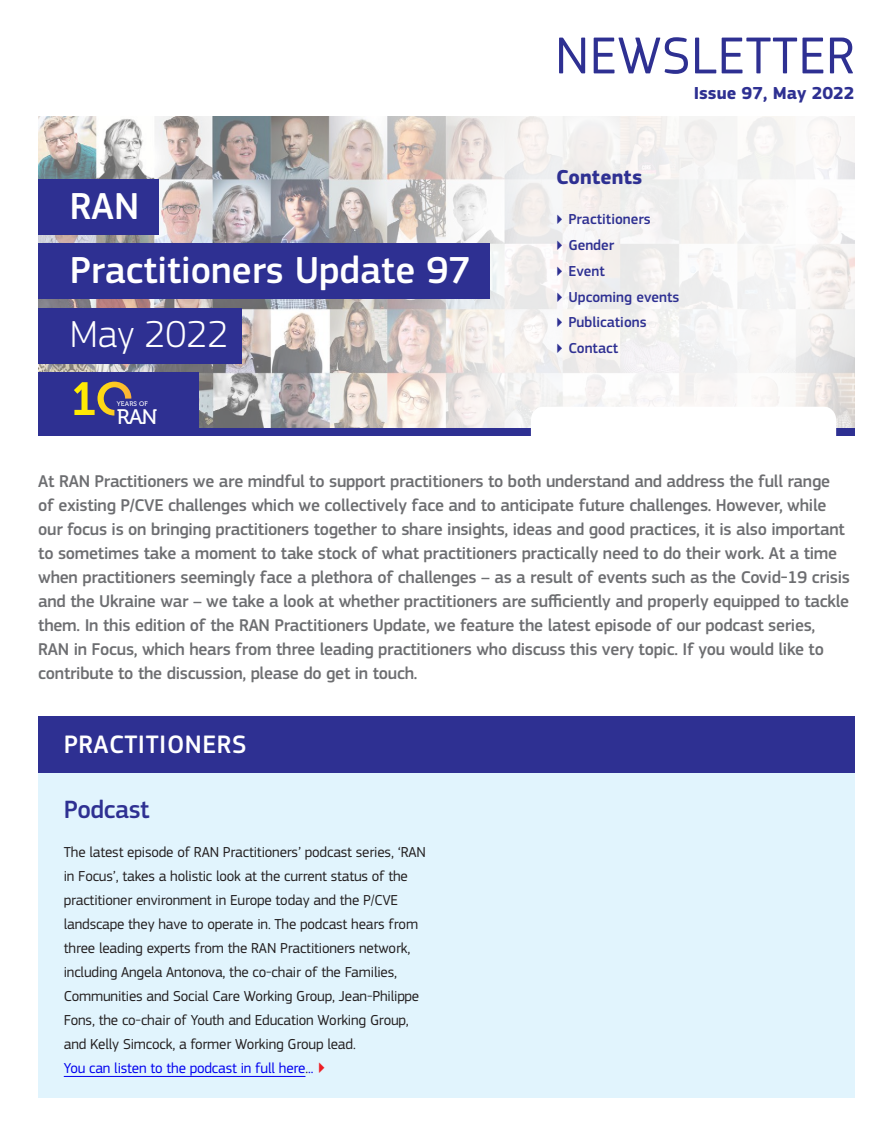
<style>
.page{position:relative;width:893px;height:1136px;background:#fff}
.page>*{position:absolute;margin:0;border:0;box-sizing:border-box;transform-origin:0 0}
.nwslttr_top{font:54px "EC Square Sans Pro";letter-spacing:.01em;color:#2e3092}
.t1{font:500 39px/64.1px "EC Square Sans Pro";color:#fff}
.Header_title_date{font:300 39px "EC Square Sans Pro";color:#fff}
.t2{font:500 26.25px "EC Square Sans Pro";letter-spacing:.02em;color:#fff}
.t3{font:500 25.95px "EC Square Sans Pro";letter-spacing:-.015em;color:#2e3092}
.toc_title{font:700 21px "EC Square Sans Pro";color:#2e3092}
.t4{font:21px "Museo 500";color:#fff}
.t5{font:700 18px "EC Square Sans Pro";color:#2e3092}
.intro_body{font:500 17.7px/24px "EC Square Sans Pro";letter-spacing:-.015em;color:#6d6e71}
.body{font:15px/24px "EC Square Sans Pro";letter-spacing:-.01em;color:#231f20}
.t6{font:500 15px "EC Square Sans Pro";color:#2e3092}
.t7{font:6.6px "Museo 500";letter-spacing:.02em;color:#fff}
.s1{color:#00e}
.s2{color:#ed1d24}
</style>
<div class="page">
<div style="left:38px;top:761px;width:817px;height:336px;background:#e1f4fd"></div>
<svg style="left:74px;top:116px;width:781px;height:312px"></svg>
<div style="left:38px;top:179px;width:120px;height:56px;background:#2e3092"></div>
<div style="left:38px;top:243px;width:452px;height:56px;background:#2e3092"></div>
<div style="left:38px;top:308px;width:203px;height:55px;background:#2e3092"></div>
<div style="left:38px;top:372px;width:160px;height:57px;background:#2e3092"></div>
<svg style="left:74px;top:381px;width:57px;height:34px"></svg>
<div style="left:38px;top:428px;width:817px;height:7px;background:#2e3092"></div>
<svg style="left:531px;top:406px;width:305px;height:29px"></svg>
<div style="left:38px;top:716px;width:817px;height:56px;background:#2e3092"></div>
<hr style="left:64px;top:1075px;width:241px;height:1px;background:#00e">
<svg style="left:558px;top:215px;width:4px;height:9px"></svg>
<svg style="left:558px;top:240px;width:4px;height:10px"></svg>
<svg style="left:558px;top:266px;width:4px;height:10px"></svg>
<svg style="left:558px;top:292px;width:4px;height:9px"></svg>
<svg style="left:558px;top:318px;width:4px;height:9px"></svg>
<svg style="left:558px;top:343px;width:4px;height:10px"></svg>
<h1 class="t1" style="left:70px;top:175px;width:403px">RAN<br>Practitioners Update 97</h1>
<p class="Header_title_date" style="left:70px;top:311px;width:160px">May 2022</p>
<p class="t7" style="left:117px;top:400px;width:33px">YEARS OF</p>
<p class="t4" style="left:117px;top:405px;width:42px">RAN</p>
<p class="nwslttr_top" style="left:555px;top:24px;width:301px">NEWSLETTER</p>
<p class="t5" style="left:694px;top:82px;width:163px">Issue 97, May 2022</p>
<h2 class="toc_title" style="left:556px;top:165px;width:88px">Contents</h2>
<p class="t6" style="left:568px;top:210px;width:84px">Practitioners</p>
<p class="t6" style="left:568px;top:236px;width:47px">Gender</p>
<p class="t6" style="left:568px;top:262px;width:38px">Event</p>
<p class="t6" style="left:568px;top:288px;width:112px">Upcoming events</p>
<p class="t6" style="left:568px;top:313px;width:80px">Publications</p>
<p class="t6" style="left:568px;top:339px;width:51px">Contact</p>
<p class="intro_body" style="left:38px;top:469px;width:813px">At RAN Practitioners we are mindful to support practitioners to both understand and address the full range of existing P/CVE challenges which we collectively face and to anticipate future challenges. However, while our focus is on bringing practitioners together to share insights, ideas and good practices, it is also important to sometimes take a moment to take stock of what practitioners practically need to do their work. At a time when practitioners seemingly face a plethora of challenges – as a result of events such as the Covid-19 crisis and the Ukraine war – we take a look at whether practitioners are sufficiently and properly equipped to tackle them. In this edition of the RAN Practitioners Update, we feature the latest episode of our podcast series, RAN in Focus, which hears from three leading practitioners who discuss this very topic. If you would like to contribute to the discussion, please do get in touch.</p>
<h2 class="t2" style="left:64px;top:729px;width:184px">PRACTITIONERS</h2>
<h3 class="t3" style="left:64px;top:794px;width:87px">Podcast</h3>
<p class="body" style="left:64px;top:840px;width:364px">The latest episode of RAN Practitioners’ podcast series, ‘RAN in Focus’, takes a holistic look at the current status of the practitioner environment in Europe today and the P/CVE landscape they have to operate in. The podcast hears from three leading experts from the RAN Practitioners network, including Angela Antonova, the co-chair of the Families, Communities and Social Care Working Group, Jean-Philippe Fons, the co-chair of Youth and Education Working Group, and Kelly Simcock, a former Working Group lead.<br><span class="s1">You can listen to the podcast in full here</span>.<span class="s1">..</span> <span class="s2">▶</span></p>
</div>
